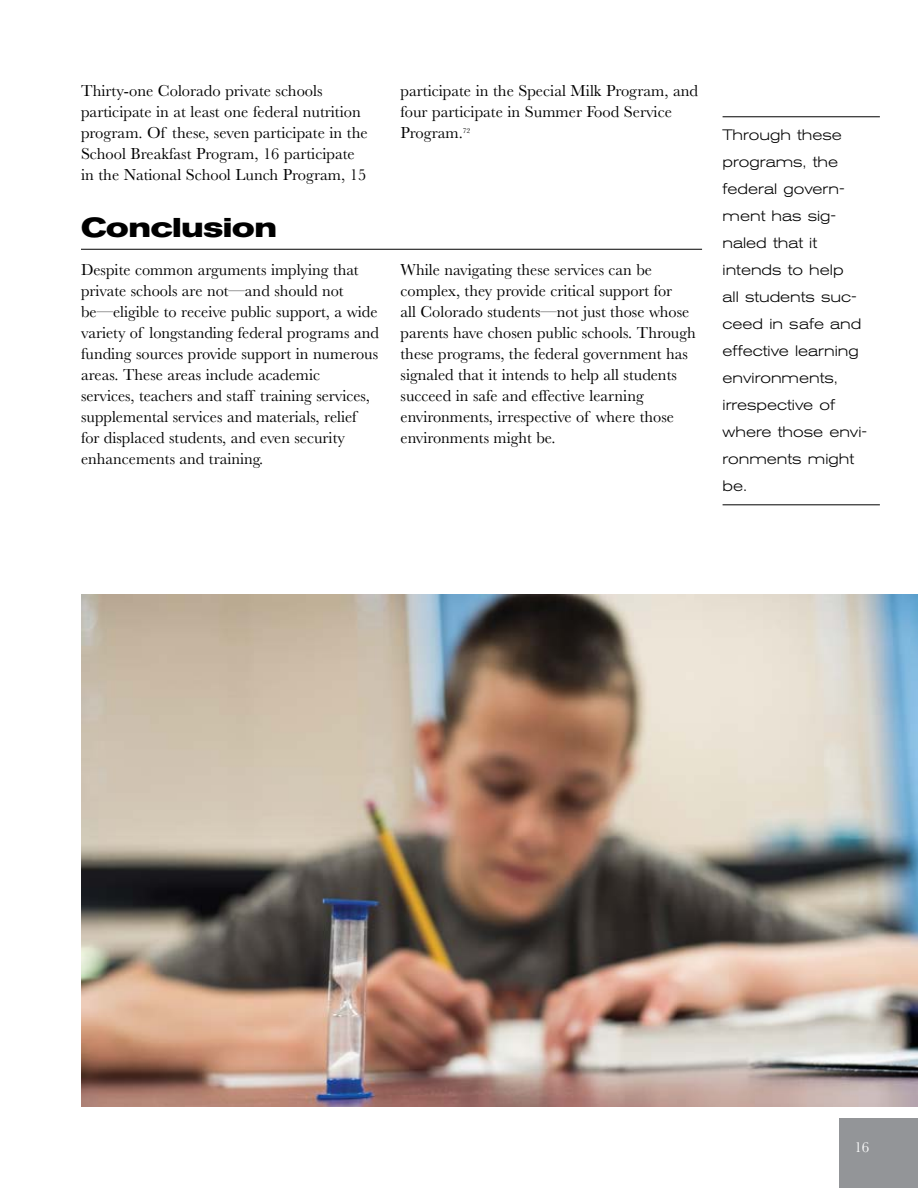
<style>
.page{position:relative;width:918px;height:1188px;background:#fff}
.page>*{position:absolute;margin:0;border:0;box-sizing:border-box;transform-origin:0 0}
.t1{font:700 expanded 27px "Akzidenz Grotesk BE";color:#000}
.t2{font:16.5px/21px "Baskerville";color:#000}
.t3{font:300 expanded 15px/27px "Akzidenz Grotesk BE";color:#000}
.t4{font:15px "Baskerville";color:#fff}
</style>
<div class="page">
<div style="left:839px;top:1118px;width:79px;height:70px;background:#939598"></div>
<img style="left:81px;top:594px;width:837px;height:513px">
<hr style="left:81px;top:249px;width:621px;height:1px;background:#000">
<hr style="left:723px;top:116px;width:157px;height:1px;background:#000">
<hr style="left:723px;top:504px;width:157px;height:1px;background:#000">
<p class="t2" style="left:81px;top:80px;width:288px">Thirty-one Colorado private schools participate in at least one federal nutrition program. Of these, seven participate in the School Breakfast Program, 16 participate in the National School Lunch Program, 15</p>
<p class="t2" style="left:401px;top:80px;width:299px">participate in the Special Milk Program, and four participate in Summer Food Service<br>Program.<sup>72</sup></p>
<h1 class="t1" style="left:81px;top:212px;width:197px">Conclusion</h1>
<p class="t2" style="left:81px;top:259px;width:299px">Despite common arguments implying that private schools are not—and should not be—eligible to receive public support, a wide variety of longstanding federal programs and funding sources provide support in numerous areas. These areas include academic<br>services, teachers and staff training services, supplemental services and materials, relief for displaced students, and even security enhancements and training.</p>
<p class="t2" style="left:401px;top:259px;width:297px">While navigating these services can be complex, they provide critical support for<br>all Colorado students—not just those whose parents have chosen public schools. Through these programs, the federal government has signaled that it intends to help all students succeed in safe and effective learning environments, irrespective of where those environments might be.</p>
<p class="t3" style="left:723px;top:121px;width:146px">Through these programs, the federal govern&shy;ment has sig&shy;naled that it intends to help<br>all students suc&shy;ceed in safe and effective learning environments, irrespective of where those envi&shy;ronments might be.</p>
<p class="t4" style="left:854px;top:1138px;width:16px">16</p>
</div>
